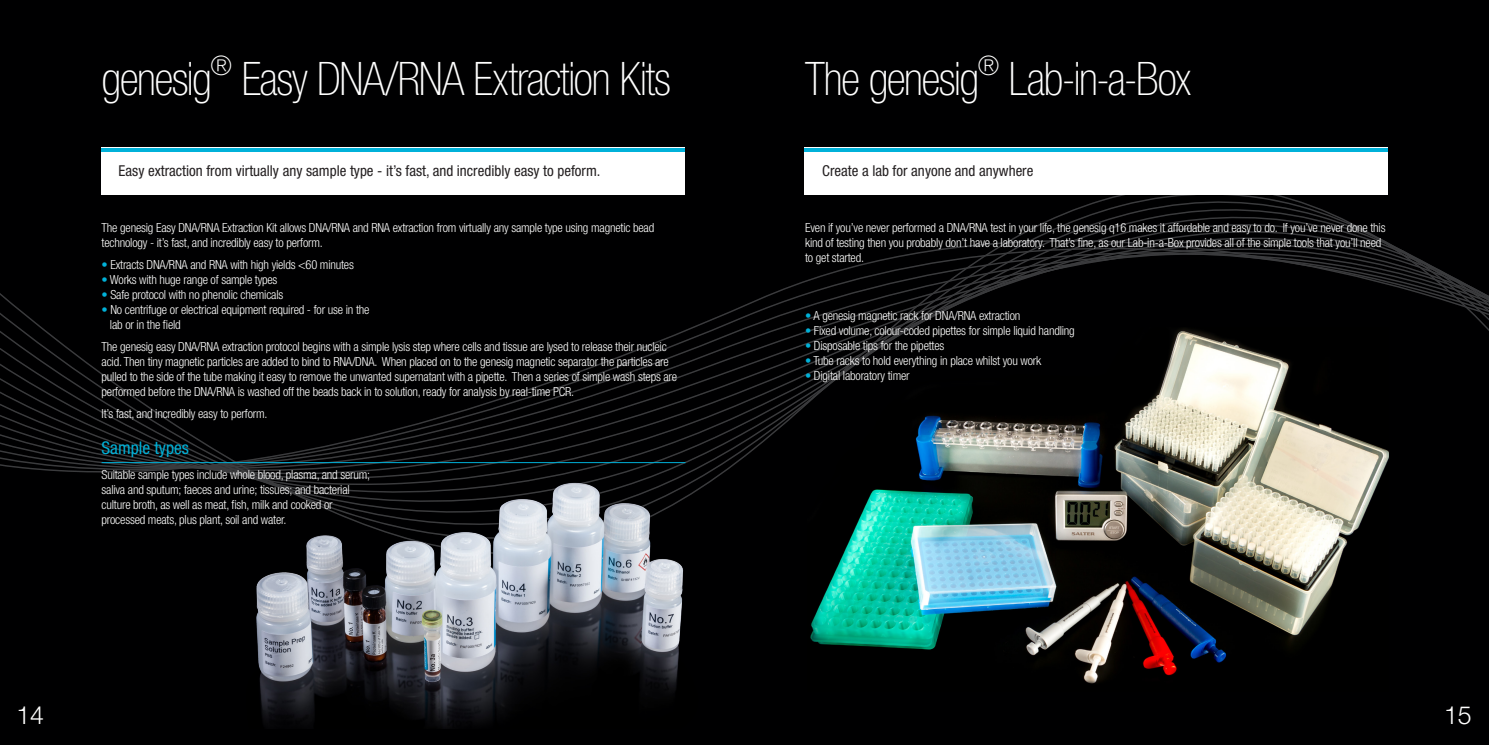
<style>
.page{position:relative;width:1489px;height:745px;background:#fff}
.page>*{position:absolute;margin:0;border:0;box-sizing:border-box;transform-origin:0 0}
.Main_Heading{font:100 condensed 46.25px "Helvetica Neue LT Pro";letter-spacing:-.03em;color:#fff}
.t1{font:300 25px "Helvetica Neue LT Pro";color:#fff}
.Sub_Head{font:condensed 17.5px "Helvetica Neue LT Pro";color:#00b1d8}
.Intro_Paragraph{font:condensed 15px "Helvetica Neue LT Pro";color:#231f20}
.Body_Copy{font:300 condensed 12.5px/15px "Helvetica Neue LT Pro";letter-spacing:-.015em;color:#fff}
.Bullet_List{font:300 condensed 12.5px "Helvetica Neue LT Pro";letter-spacing:-.015em;color:#fff}
.s1{color:#00b1d8}
</style>
<div class="page">
<div style="left:744px;top:0;width:684px;height:744px;background:#000001"></div>
<div style="left:0;top:0;width:744px;height:744px;background:#000001"></div>
<div style="left:1427px;top:0;width:61px;height:744px;background:#000001"></div>
<svg style="left:0;top:239px;width:1488px;height:234px"></svg>
<hr style="left:102px;top:462px;width:583px;height:1px;background:#00b1d8">
<img style="left:213px;top:464px;width:510px;height:264px">
<div style="left:101px;top:148px;width:583px;height:47px;background:#fff"></div>
<hr style="left:101px;top:148px;width:583px;height:3px;background:#00b1d9">
<img style="left:807px;top:327px;width:581px;height:357px">
<div style="left:804px;top:148px;width:583px;height:47px;background:#fff"></div>
<hr style="left:804px;top:148px;width:583px;height:3px;background:#00b1d9">
<p class="Main_Heading" style="left:102px;top:53px;width:570px">genesig<sup>®</sup> Easy DNA/RNA Extraction Kits</p>
<p class="Intro_Paragraph" style="left:119px;top:162px;width:483px">Easy extraction from virtually any sample type - it’s fast, and incredibly easy to peform.</p>
<p class="Body_Copy" style="left:102px;top:219px;width:554px">The genesig Easy DNA/RNA Extraction Kit allows DNA/RNA and RNA extraction from virtually any sample type using magnetic bead technology - it’s fast, and incredibly easy to perform.</p>
<p class="Body_Copy" style="left:102px;top:256px;width:254px"><span class="s1">•</span> Extracts DNA/RNA and RNA with high yields &lt;60 minutes</p>
<p class="Body_Copy" style="left:102px;top:271px;width:177px"><span class="s1">•</span> Works with huge range of sample types</p>
<p class="Body_Copy" style="left:102px;top:286px;width:183px"><span class="s1">•</span> Safe protocol with no phenolic chemicals</p>
<p class="Body_Copy" style="left:110px;top:301px;width:261px;text-indent:-8px"><span class="s1">•</span> No centrifuge or electrical equipment required - for use in the lab or in the field</p>
<p class="Body_Copy" style="left:102px;top:339px;width:577px">The genesig easy DNA/RNA extraction protocol begins with a simple lysis step where cells and tissue are lysed to release their nucleic acid. Then tiny magnetic particles are added to bind to RNA/DNA. When placed on to the genesig magnetic separator the particles are pulled to the side of the tube making it easy to remove the unwanted supernatant with a pipette. Then a series of simple wash steps are performed before the DNA/RNA is washed off the beads back in to solution, ready for analysis by real-time PCR.</p>
<p class="Body_Copy" style="left:102px;top:406px;width:167px">It’s fast, and incredibly easy to perform.</p>
<p class="Sub_Head" style="left:102px;top:437px;width:89px">Sample types</p>
<p class="Body_Copy" style="left:102px;top:467px;width:270px">Suitable sample types include whole blood, plasma, and serum; saliva and sputum; faeces and urine; tissues; and bacterial culture broth, as well as meat, fish, milk and cooked or processed meats, plus plant, soil and water.</p>
<p class="Main_Heading" style="left:805px;top:53px;width:387px">The genesig<sup>®</sup> Lab-in-a-Box</p>
<p class="Intro_Paragraph" style="left:822px;top:162px;width:213px">Create a lab for anyone and anywhere</p>
<p class="Body_Copy" style="left:805px;top:219px;width:582px">Even if you’ve never performed a DNA/RNA test in your life, the genesig q16 makes it affordable and easy to do. If you’ve never done this kind of testing then you probably don’t have a laboratory. That’s fine, as our Lab-in-a-Box provides all of the simple tools that you’ll need to get started.</p>
<p class="Bullet_List" style="left:805px;top:308px;width:217px"><span class="s1">•</span> A genesig magnetic rack for DNA/RNA extraction</p>
<p class="Bullet_List" style="left:805px;top:323px;width:271px"><span class="s1">•</span> Fixed volume, colour-coded pipettes for simple liquid handling</p>
<p class="Bullet_List" style="left:805px;top:338px;width:141px"><span class="s1">•</span> Disposable tips for the pipettes</p>
<p class="Bullet_List" style="left:805px;top:353px;width:237px"><span class="s1">•</span> Tube racks to hold everything in place whilst you work</p>
<p class="Bullet_List" style="left:805px;top:368px;width:106px"><span class="s1">•</span> Digital laboratory timer</p>
<h2 class="t1" style="left:16px;top:699px;width:29px">14</h2>
<h2 class="t1" style="left:1443px;top:699px;width:29px">15</h2>
</div>
